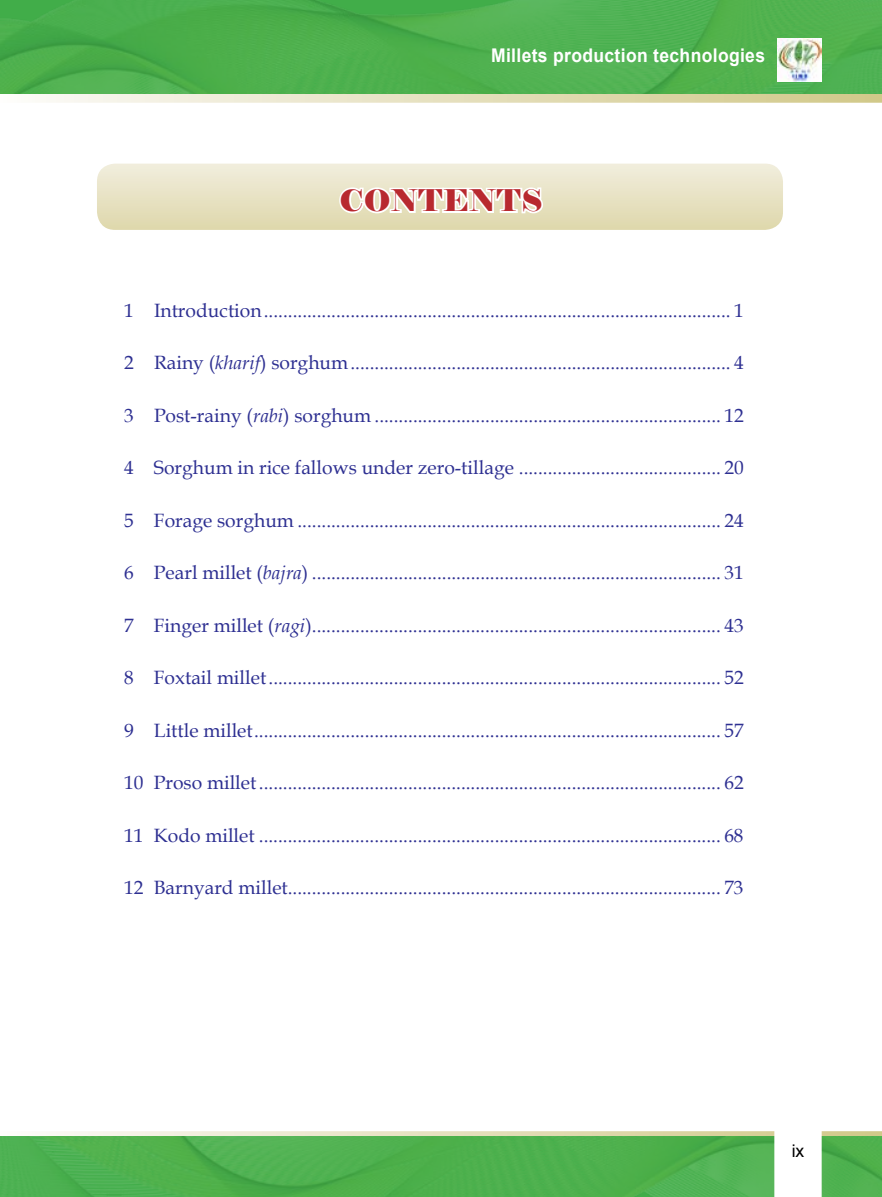
<style>
.page{position:relative;width:882px;height:1197px;background:#fff}
.page>*{position:absolute;margin:0;border:0;box-sizing:border-box;transform-origin:0 0}
.t1{font:29.75px "Elephant";color:#b8292f}
.t2{font:19.25px "Book Antiqua";color:#2e3092}
.t3{font:700 18.9px "Arial";letter-spacing:.02em;color:#fff;scale:.93 1}
.t4{font:17.5px "Arial";color:#000}
.s1{font-style:italic}
</style>
<div class="page">
<svg style="left:0;top:1131px;width:882px;height:66px;background:#61b75f"></svg>
<svg style="left:42px;top:94px;width:840px;height:9px;background:#e5e0be"></svg>
<img style="left:0;top:0;width:882px;height:94px">
<img style="left:777px;top:38px;width:45px;height:44px">
<svg style="left:98px;top:165px;width:684px;height:63px;background:#e8e3c5"></svg>
<div style="left:93px;top:160px;width:694px;height:73px;border:4px solid #fff;border-radius:20px"></div>
<svg style="left:337px;top:185px;width:208px;height:31px"></svg>
<p class="t3" style="left:491px;top:42px;width:296px">Millets production technologies</p>
<h1 class="t1" style="left:340px;top:182px;width:51px">CONTENTS</h1>
<p class="t2" style="left:124px;top:297px;width:621px">1 Introduction................................................................................................. 1</p>
<p class="t2" style="left:124px;top:349px;width:621px">2 Rainy (<span class="s1">kharif</span>) sorghum............................................................................... 4</p>
<p class="t2" style="left:124px;top:402px;width:621px">3 Post-rainy (<span class="s1">rabi</span>) sorghum ........................................................................ 12</p>
<p class="t2" style="left:124px;top:454px;width:621px">4 Sorghum in rice fallows under zero-tillage .......................................... 20</p>
<p class="t2" style="left:124px;top:507px;width:621px">5 Forage sorghum ........................................................................................ 24</p>
<p class="t2" style="left:124px;top:559px;width:621px">6 Pearl millet (<span class="s1">bajra</span>) ..................................................................................... 31</p>
<p class="t2" style="left:124px;top:612px;width:621px">7 Finger millet (<span class="s1">ragi</span>)..................................................................................... 43</p>
<p class="t2" style="left:124px;top:664px;width:621px">8 Foxtail millet.............................................................................................. 52</p>
<p class="t2" style="left:124px;top:717px;width:621px">9 Little millet................................................................................................. 57</p>
<p class="t2" style="left:124px;top:769px;width:621px">10 Proso millet................................................................................................ 62</p>
<p class="t2" style="left:124px;top:822px;width:621px">11 Kodo millet ................................................................................................ 68</p>
<p class="t2" style="left:124px;top:874px;width:621px">12 Barnyard millet.......................................................................................... 73</p>
<p class="t4" style="left:792px;top:1139px;width:14px">ix</p>
</div>
